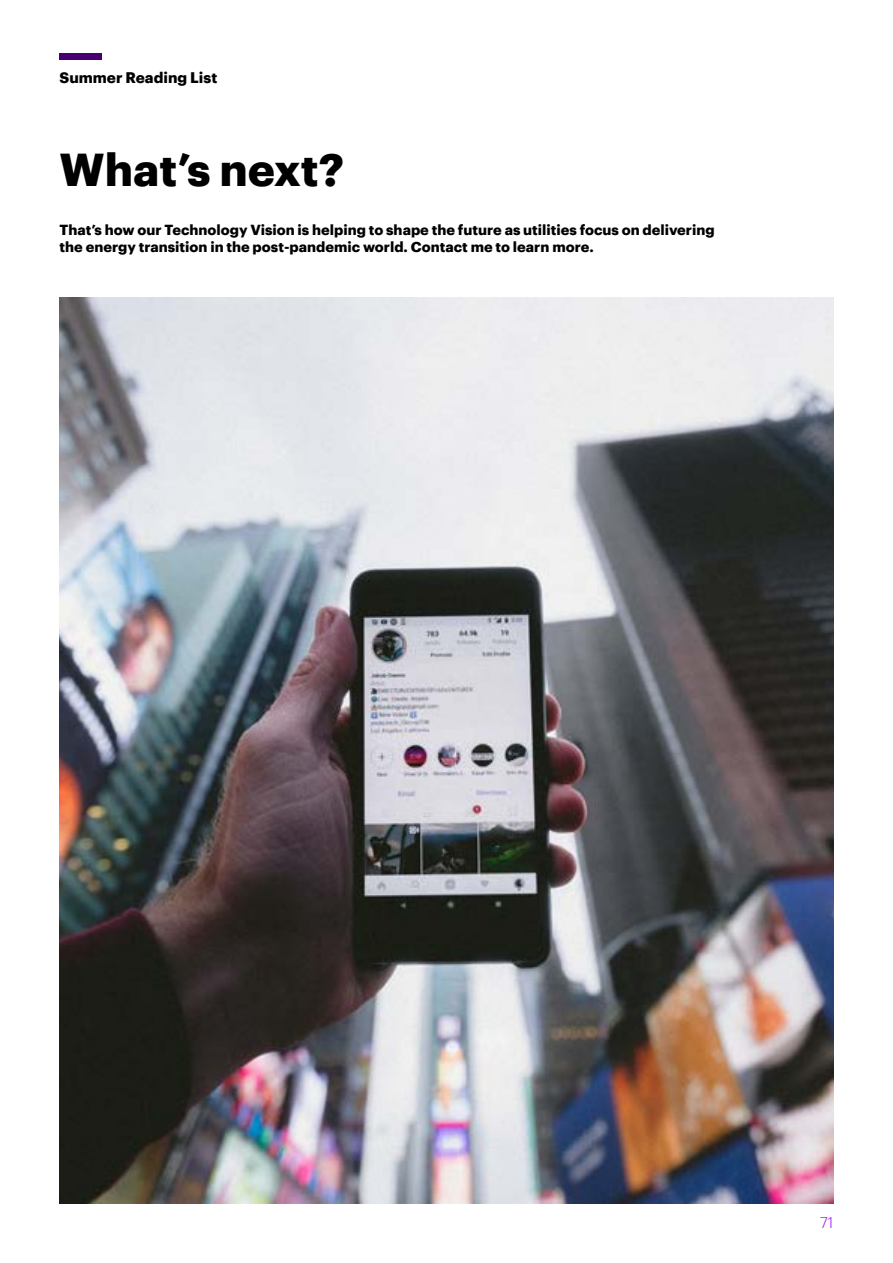
<style>
.page{position:relative;width:893px;height:1263px;background:#fff}
.page>*{position:absolute;margin:0;border:0;box-sizing:border-box;transform-origin:0 0}
.t1{font:700 45px "Graphik";letter-spacing:-.005em;color:#000}
.t2{font:700 15px "Graphik";color:#000}
.t3{font:300 15px "Graphik";color:#a100ff}
.t4{font:700 14.25px/17.1px "Graphik";color:#000}
</style>
<div class="page">
<div style="left:60px;top:53px;width:42px;height:7px;background:#460073"></div>
<img style="left:60px;top:297px;width:773px;height:906px">
<p class="t2" style="left:60px;top:65px;width:159px">Summer Reading List</p>
<h1 class="t1" style="left:60px;top:135px;width:286px">What’s next?</h1>
<p class="t4" style="left:60px;top:220px;width:657px">That’s how our Technology Vision is helping to shape the future as utilities focus on delivering the energy transition in the post-pandemic world. Contact me to learn more.</p>
<p class="t3" style="left:820px;top:1211px;width:15px">71</p>
</div>
